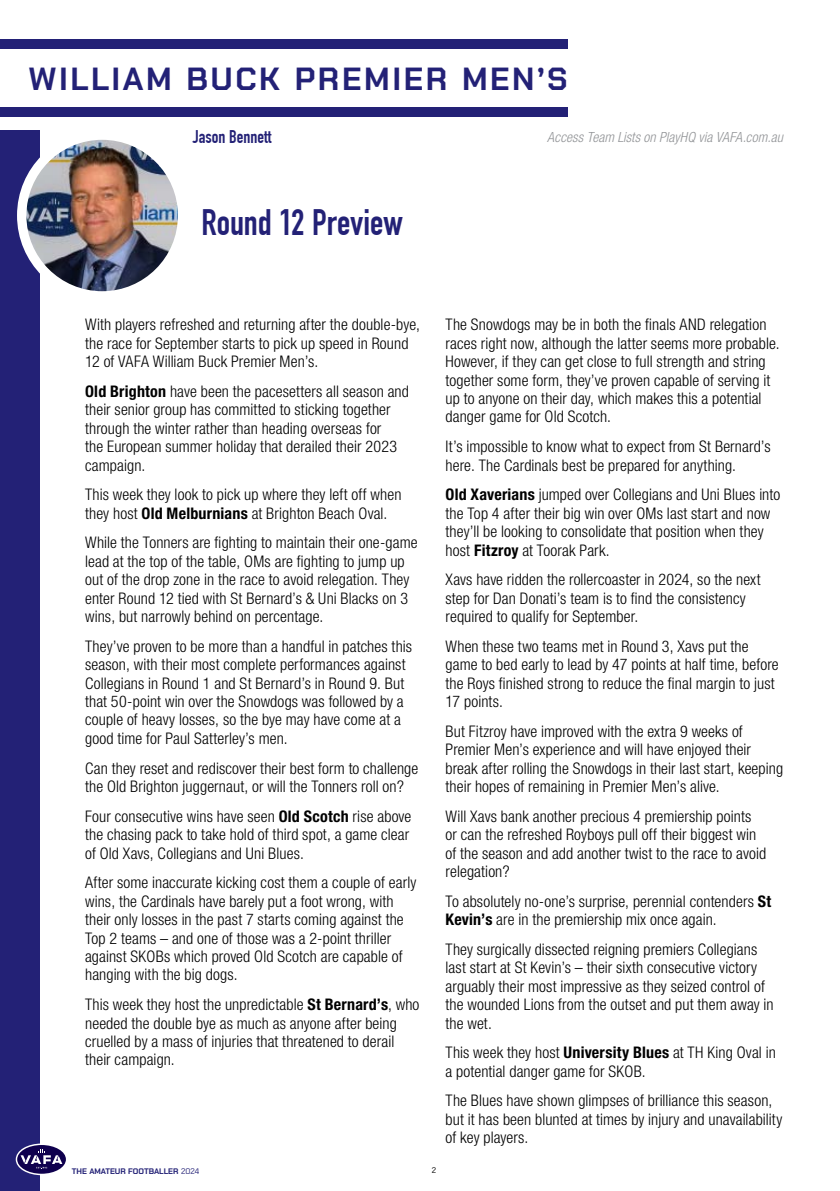
<style>
.page{position:relative;width:840px;height:1191px;background:#fff}
.page>*{position:absolute;margin:0;border:0;box-sizing:border-box;transform-origin:0 0}
.t1{font:700 36px "DIN Condensed";color:#232176}
.t2{font:700 32px "Chakra Petch";letter-spacing:.08em;color:#232176}
.t3{font:700 18px "DIN Condensed";color:#232176}
.t4{font:300 condensed 16px/18.4px "Helvetica Neue";letter-spacing:.01em;color:#000}
.t5{font:italic 300 condensed 14px "Helvetica Neue";letter-spacing:.005em;color:#939598}
.t6{font:700 8px "Chakra Petch";color:#232176}
.t7{font:8px "Chakra Petch";color:#000}
.s1{font-weight:700}
.s2{font-weight:400}
</style>
<div class="page">
<div style="left:0;top:130px;width:40px;height:1061px;background:#232176"></div>
<svg style="left:16px;top:1143px;width:50px;height:32px"></svg>
<div style="left:0;top:40px;width:567px;height:9px;background:#232176"></div>
<div style="left:0;top:108px;width:567px;height:9px;background:#232176"></div>
<img style="left:22px;top:135px;width:160px;height:161px;border-radius:50%">
<div style="left:17px;top:130px;width:170px;height:170px;border:9px solid #fff;border-radius:50%"></div>
<h2 class="t2" style="left:28px;top:58px;width:540px">WILLIAM BUCK PREMIER MEN’S</h2>
<p class="t3" style="left:193px;top:130px;width:80px">Jason Bennett</p>
<p class="t5" style="left:547px;top:132px;width:237px">Access Team Lists on PlayHQ via VAFA.com.au</p>
<h1 class="t1" style="left:201px;top:210px;width:203px">Round 12 Preview</h1>
<p class="t4" style="left:85px;top:317px;width:336px">With players refreshed and returning after the double-bye, the race for September starts to pick up speed in Round<br>12 of VAFA William Buck Premier Men’s.</p>
<p class="t4" style="left:85px;top:383px;width:325px"><span class="s1">Old Brighton</span> have been the pacesetters all season and their senior group has committed to sticking together through the winter rather than heading overseas for<br>the European summer holiday that derailed their 2023 campaign.</p>
<p class="t4" style="left:85px;top:487px;width:318px">This week they look to pick up where they left off when they host <span class="s1">Old Melburnians</span> at Brighton Beach Oval.</p>
<p class="t4" style="left:85px;top:535px;width:334px">While the Tonners are fighting to maintain their one-game lead at the top of the table, OMs are fighting to jump up out of the drop zone in the race to avoid relegation. They enter Round 12 tied with St Bernard’s &amp; Uni Blacks on 3 wins, but narrowly behind on percentage.</p>
<p class="t4" style="left:85px;top:638px;width:328px">They’ve proven to be more than a handful in patches this season, with their most complete performances against Collegians in Round 1 and St Bernard’s in Round 9. But that 50-point win over the Snowdogs was followed by a couple of heavy losses, so the bye may have come at a good time for Paul Satterley’s men.</p>
<p class="t4" style="left:85px;top:760px;width:334px">Can they reset and rediscover their best form to challenge the Old Brighton juggernaut, or will the Tonners roll on?</p>
<p class="t4" style="left:85px;top:808px;width:327px">Four consecutive wins have seen <span class="s1">Old Scotch</span> rise above the chasing pack to take hold of third spot, a game clear of Old Xavs, Collegians and Uni Blues.</p>
<p class="t4" style="left:85px;top:874px;width:332px">After some inaccurate kicking cost them a couple of early wins, the Cardinals have barely put a foot wrong, with their only losses in the past 7 starts coming against the Top 2 teams – and one of those was a 2-point thriller against SKOBs which proved Old Scotch are capable of hanging with the big dogs.</p>
<p class="t4" style="left:85px;top:996px;width:335px">This week they host the unpredictable <span class="s1">St Bernard’s</span>, who needed the double bye as much as anyone after being cruelled by a mass of injuries that threatened to derail their campaign.</p>
<p class="t6" style="left:72px;top:1166px;width:129px">THE AMATEUR FOOTBALLER <span class="s2">2024</span></p>
<p class="t7" style="left:432px;top:1165px;width:6px">2</p>
<p class="t4" style="left:445px;top:317px;width:335px">The Snowdogs may be in both the finals AND relegation races right now, although the latter seems more probable.<br>However, if they can get close to full strength and string together some form, they’ve proven capable of serving it up to anyone on their day, which makes this a potential danger game for Old Scotch.</p>
<p class="t4" style="left:445px;top:438px;width:326px">It’s impossible to know what to expect from St Bernard’s here. The Cardinals best be prepared for anything.</p>
<p class="t4" style="left:445px;top:487px;width:336px"><span class="s1">Old Xaverians</span> jumped over Collegians and Uni Blues into the Top 4 after their big win over OMs last start and now they’ll be looking to consolidate that position when they host <span class="s1">Fitzroy</span> at Toorak Park.</p>
<p class="t4" style="left:445px;top:572px;width:316px">Xavs have ridden the rollercoaster in 2024, so the next step for Dan Donati’s team is to find the consistency required to qualify for September.</p>
<p class="t4" style="left:445px;top:638px;width:334px">When these two teams met in Round 3, Xavs put the game to bed early to lead by 47 points at half time, before the Roys finished strong to reduce the final margin to just 17 points.</p>
<p class="t4" style="left:445px;top:723px;width:339px">But Fitzroy have improved with the extra 9 weeks of Premier Men’s experience and will have enjoyed their break after rolling the Snowdogs in their last start, keeping their hopes of remaining in Premier Men’s alive.</p>
<p class="t4" style="left:445px;top:808px;width:322px">Will Xavs bank another precious 4 premiership points or can the refreshed Royboys pull off their biggest win of the season and add another twist to the race to avoid relegation?</p>
<p class="t4" style="left:445px;top:893px;width:327px">To absolutely no-one’s surprise, perennial contenders <span class="s1">St<br>Kevin’s</span> are in the premiership mix once again.</p>
<p class="t4" style="left:445px;top:941px;width:329px">They surgically dissected reigning premiers Collegians last start at St Kevin’s – their sixth consecutive victory arguably their most impressive as they seized control of the wounded Lions from the outset and put them away in the wet.</p>
<p class="t4" style="left:445px;top:1044px;width:331px">This week they host <span class="s1">University Blues</span> at TH King Oval in a potential danger game for SKOB.</p>
<p class="t4" style="left:445px;top:1093px;width:338px">The Blues have shown glimpses of brilliance this season, but it has been blunted at times by injury and unavailability of key players.</p>
</div>
